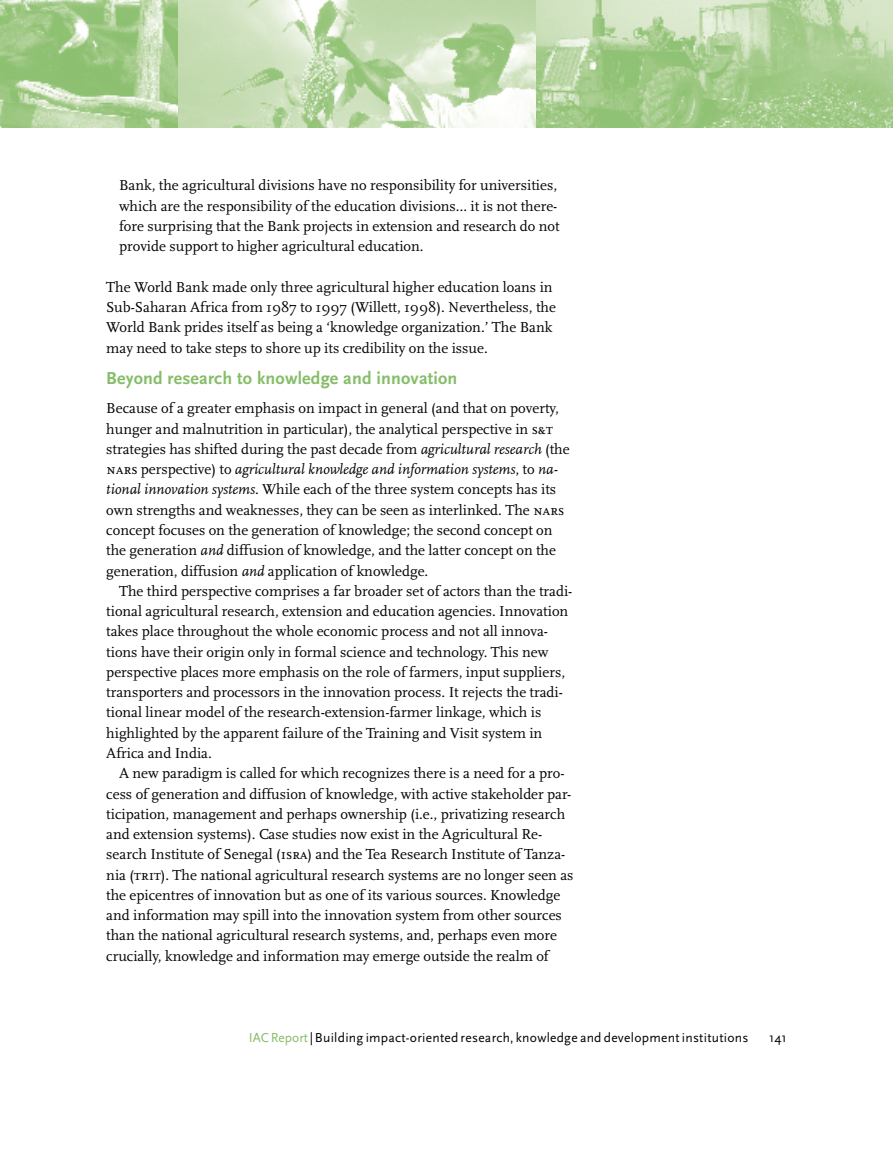
<style>
.page{position:relative;width:893px;height:1149px;background:#fff}
.page>*{position:absolute;margin:0;border:0;box-sizing:border-box;transform-origin:0 0}
.kop_2{font:700 18px "Scala Sans";letter-spacing:.01em;color:#85bd68}
.bodytekst_met_inspringen{font:15px/20.2px "Scala";color:#000}
.bodytekst_zi{font:15px/20.2px "Scala";color:#000}
.t1{font:13.5px "Scala Sans";letter-spacing:.02em;color:#000}
.s1{font-family:"Scala Caps"}
.s2{font-style:italic}
.s3{color:#85bd68}
</style>
<div class="page">
<img style="left:0;top:0;width:893px;height:128px">
<p class="bodytekst_zi" style="left:119px;top:176px;width:442px">Bank, the agricultural divisions have no responsibility for universities, which are the responsibility of the education divisions… it is not there&shy;fore surprising that the Bank projects in extension and research do not provide support to higher agricultural education.</p>
<p class="bodytekst_zi" style="left:106px;top:277px;width:451px">The World Bank made only three agricultural higher education loans in Sub-Saharan Africa from 1987 to 1997 (Willett, 1998). Nevertheless, the World Bank prides itself as being a ‘knowledge organization.’ The Bank may need to take steps to shore up its credibility on the issue.</p>
<p class="kop_2" style="left:106px;top:368px;width:353px">Beyond research to knowledge and innovation</p>
<p class="bodytekst_zi" style="left:106px;top:398px;width:465px">Because of a greater emphasis on impact in general (and that on poverty, hunger and malnutrition in particular), the analytical perspective in <span class="s1">s&amp;t </span>strategies has shifted during the past decade from <span class="s2">agricultural research</span> (the <span class="s1">nars</span> perspective) to <span class="s2">agricultural knowledge and information systems</span>, to <span class="s2">na&shy;tional innovation systems</span>. While each of the three system concepts has its own strengths and weaknesses, they can be seen as interlinked. The <span class="s1">nars </span>concept focuses on the generation of knowledge; the second concept on the generation <span class="s2">and</span> diffusion of knowledge, and the latter concept on the generation, diffusion <span class="s2">and</span> application of knowledge.</p>
<p class="bodytekst_met_inspringen" style="left:106px;top:581px;width:468px;text-indent:13px">The third perspective comprises a far broader set of actors than the tradi&shy;tional agricultural research, extension and education agencies. Innovation takes place throughout the whole economic process and not all innova&shy;tions have their origin only in formal science and technology. This new perspective places more emphasis on the role of farmers, input suppliers, transporters and processors in the innovation process. It rejects the tradi&shy;tional linear model of the research-extension-farmer linkage, which is highlighted by the apparent failure of the Training and Visit system in Africa and India.</p>
<p class="bodytekst_met_inspringen" style="left:106px;top:763px;width:469px;text-indent:13px">A new paradigm is called for which recognizes there is a need for a pro&shy;cess of generation and diffusion of knowledge, with active stakeholder par&shy;ticipation, management and perhaps ownership (i.e., privatizing research and extension systems). Case studies now exist in the Agricultural Re&shy;search Institute of Senegal (<span class="s1">isra</span>) and the Tea Research Institute of Tanza&shy;nia (<span class="s1">trit</span>). The national agricultural research systems are no longer seen as the epicentres of innovation but as one of its various sources. Knowledge and information may spill into the innovation system from other sources than the national agricultural research systems, and, perhaps even more crucially, knowledge and information may emerge outside the realm of</p>
<p class="t1" style="left:249px;top:1030px;width:501px"><span class="s3">IAC Report</span> | Building impact-oriented research, knowledge and development institutions</p>
<p class="t1" style="left:769px;top:1030px;width:19px">141</p>
</div>
